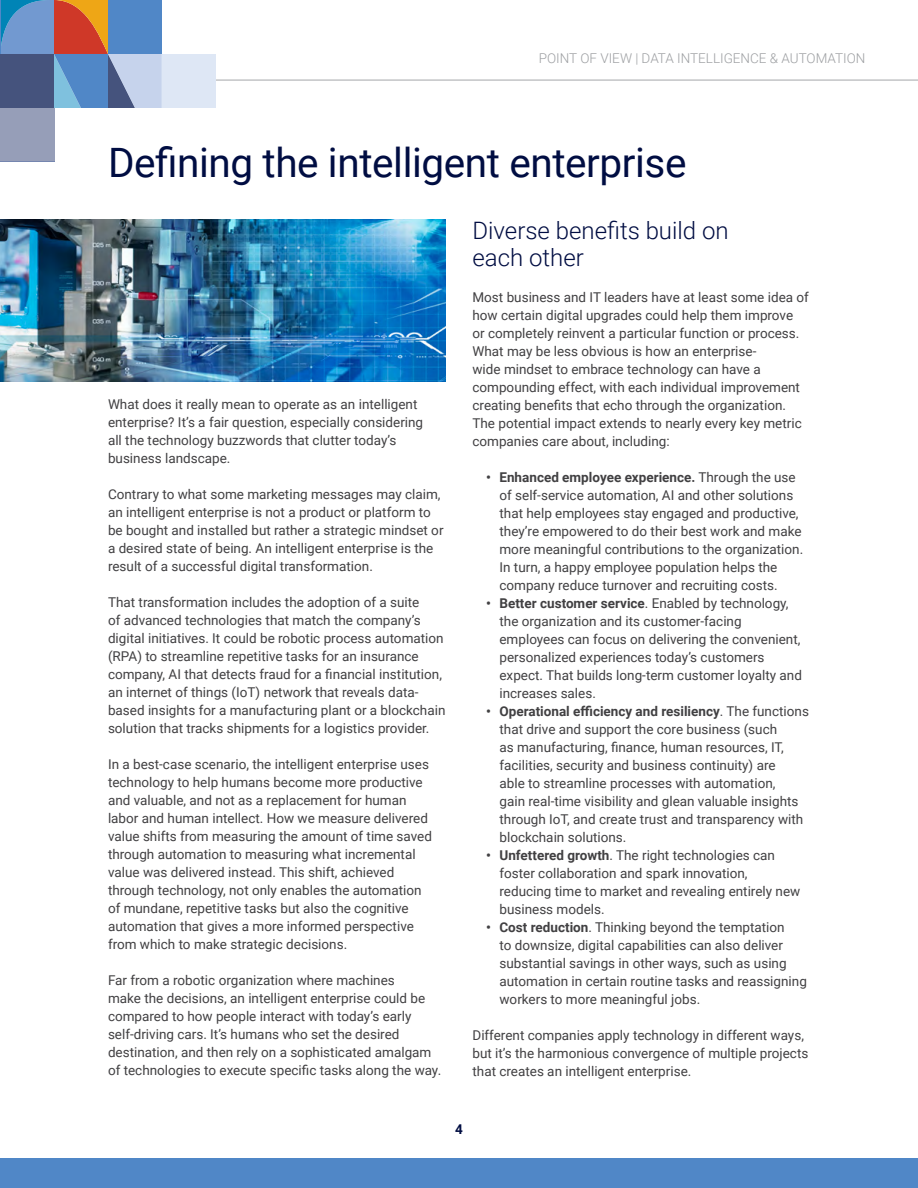
<style>
.page{position:relative;width:918px;height:1188px;background:#fff}
.page>*{position:absolute;margin:0;border:0;box-sizing:border-box;transform-origin:0 0}
.t1{font:40.5px "Roboto";letter-spacing:-.01em;color:#000d42}
.t2{font:300 24px/27px "Roboto";color:#000d42}
.t3{font:13.5px/18px "Roboto";color:#414042}
.t4{font:300 13.5px "Roboto";color:#9d9fa2}
.t5{font:700 13.5px "Roboto";color:#000d42}
.s1{font-weight:700}
</style>
<div class="page">
<div style="left:0;top:1158px;width:918px;height:30px;background:#5087c7"></div>
<hr style="left:216px;top:79px;width:702px;height:2px;background:#c2c4c6">
<svg style="left:0;top:0;width:162px;height:108px;background:#7783a2"></svg>
<div style="left:0;top:108px;width:54px;height:54px;background:#969eb8"></div>
<div style="left:162px;top:54px;width:54px;height:54px;background:#dee7f5"></div>
<hr style="left:0;top:0;width:1px;height:54px;background:#5087c7">
<img style="left:0;top:219px;width:446px;height:162px">
<p class="t4" style="left:539px;top:49px;width:328px">POINT OF VIEW | DATA INTELLIGENCE &amp; AUTOMATION</p>
<h1 class="t1" style="left:108px;top:134px;width:580px">Defining the intelligent enterprise</h1>
<p class="t3" style="left:108px;top:395px;width:317px">What does it really mean to operate as an intelligent enterprise? It’s a fair question, especially considering all the technology buzzwords that clutter today’s business landscape.</p>
<p class="t3" style="left:108px;top:485px;width:337px">Contrary to what some marketing messages may claim, an intelligent enterprise is not a product or platform to be bought and installed but rather a strategic mindset or a desired state of being. An intelligent enterprise is the result of a successful digital transformation.</p>
<p class="t3" style="left:108px;top:593px;width:339px">That transformation includes the adoption of a suite<br>of advanced technologies that match the company’s digital initiatives. It could be robotic process automation (RPA) to streamline repetitive tasks for an insurance company, AI that detects fraud for a financial institution, an internet of things (IoT) network that reveals data&shy;based insights for a manufacturing plant or a blockchain solution that tracks shipments for a logistics provider.</p>
<p class="t3" style="left:108px;top:755px;width:326px">In a best-case scenario, the intelligent enterprise uses technology to help humans become more productive and valuable, and not as a replacement for human labor and human intellect. How we measure delivered value shifts from measuring the amount of time saved through automation to measuring what incremental value was delivered instead. This shift, achieved through technology, not only enables the automation of mundane, repetitive tasks but also the cognitive automation that gives a more informed perspective from which to make strategic decisions.</p>
<p class="t3" style="left:108px;top:971px;width:335px">Far from a robotic organization where machines<br>make the decisions, an intelligent enterprise could be compared to how people interact with today’s early self-driving cars. It’s humans who set the desired destination, and then rely on a sophisticated amalgam of technologies to execute specific tasks along the way.</p>
<h2 class="t2" style="left:472px;top:216px;width:258px">Diverse benefits build on each other</h2>
<p class="t3" style="left:472px;top:287px;width:338px">Most business and IT leaders have at least some idea of how certain digital upgrades could help them improve<br>or completely reinvent a particular function or process.<br>What may be less obvious is how an enterprise-<br>wide mindset to embrace technology can have a compounding effect, with each individual improvement creating benefits that echo through the organization.<br>The potential impact extends to nearly every key metric companies care about, including:</p>
<p class="t3" style="left:500px;top:467px;width:305px;text-indent:-14px"><span class="s1">• Enhanced employee experience.</span> Through the use of self-service automation, AI and other solutions that help employees stay engaged and productive, they’re empowered to do their best work and make more meaningful contributions to the organization.<br>In turn, a happy employee population helps the company reduce turnover and recruiting costs.</p>
<p class="t3" style="left:500px;top:593px;width:304px;text-indent:-14px"><span class="s1">• Better customer service</span>. Enabled by technology, the organization and its customer-facing employees can focus on delivering the convenient, personalized experiences today’s customers expect. That builds long-term customer loyalty and increases sales.</p>
<p class="t3" style="left:500px;top:701px;width:311px;text-indent:-14px"><span class="s1">• Operational efficiency and resiliency</span>. The functions that drive and support the core business (such<br>as manufacturing, finance, human resources, IT, facilities, security and business continuity) are<br>able to streamline processes with automation,<br>gain real-time visibility and glean valuable insights through IoT, and create trust and transparency with blockchain solutions.</p>
<p class="t3" style="left:500px;top:845px;width:302px;text-indent:-14px"><span class="s1">• Unfettered growth</span>. The right technologies can foster collaboration and spark innovation, reducing time to market and revealing entirely new business models.</p>
<p class="t3" style="left:500px;top:917px;width:309px;text-indent:-14px"><span class="s1">• Cost reduction</span>. Thinking beyond the temptation<br>to downsize, digital capabilities can also deliver substantial savings in other ways, such as using automation in certain routine tasks and reassigning workers to more meaningful jobs.</p>
<p class="t3" style="left:472px;top:1025px;width:337px">Different companies apply technology in different ways, but it’s the harmonious convergence of multiple projects that creates an intelligent enterprise.</p>
<p class="t5" style="left:455px;top:1120px;width:9px">4</p>
</div>
